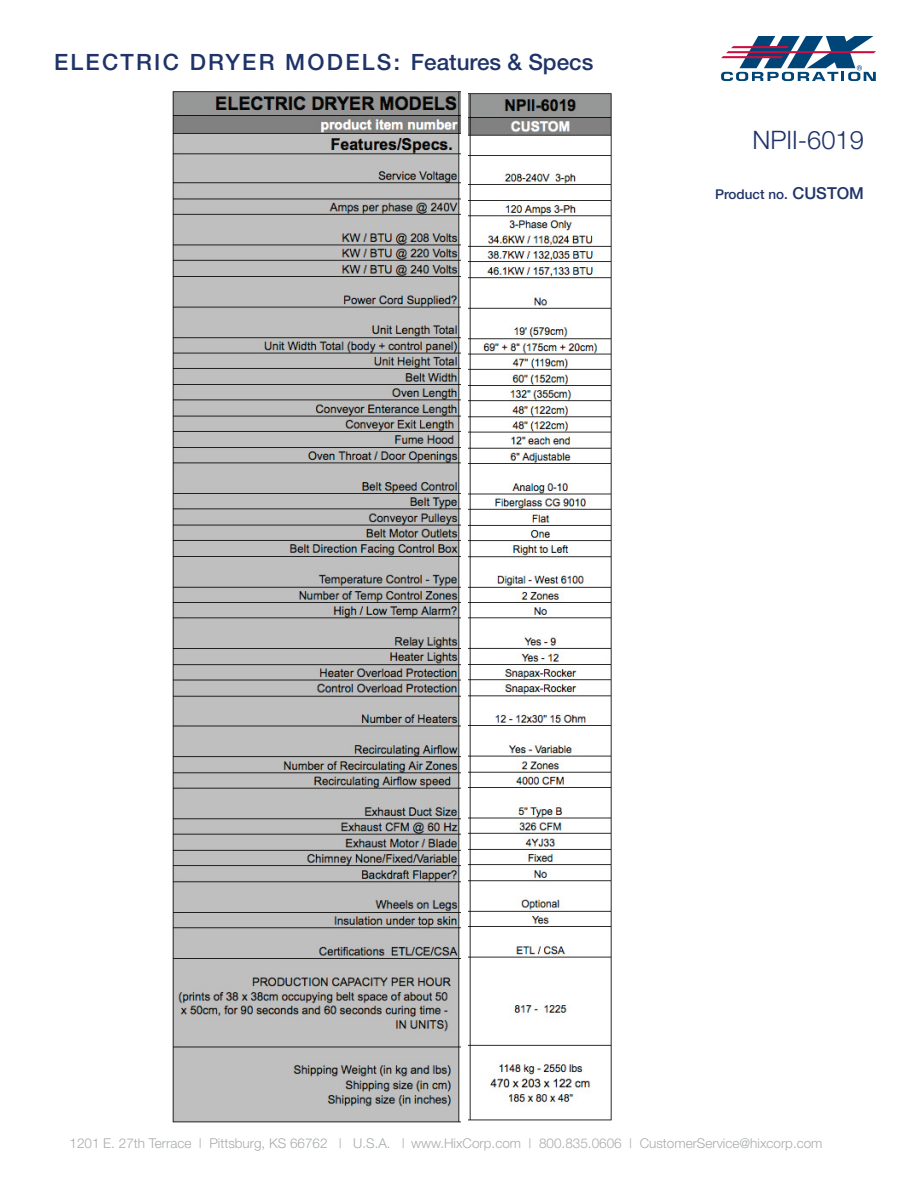
<style>
.page{position:relative;width:918px;height:1188px;background:#fff}
.page>*{position:absolute;margin:0;border:0;box-sizing:border-box;transform-origin:0 0}
.t1{font:300 25.5px "Helvetica Neue";color:#1f3369}
.t2{font:500 22.5px "Helvetica Neue LT Pro";letter-spacing:.1em;color:#1f3369}
.t3{font:300 13.5px "Helvetica Neue";color:#a8abac}
.t4{font:500 13.5px "Helvetica Neue";color:#1f3369}
.s1{font-size:16.5px}
</style>
<div class="page">
<img style="left:172px;top:91px;width:288px;height:1032px">
<svg style="left:721px;top:36px;width:155px;height:45px"></svg>
<img style="left:469px;top:93px;width:143px;height:1028px">
<h2 class="t2" style="left:54px;top:49px;width:541px">ELECTRIC DRYER MODELS: Features &amp; Specs</h2>
<h1 class="t1" style="left:753px;top:124px;width:113px">NPII-6019</h1>
<p class="t4" style="left:715px;top:187px;width:150px">Product no. <span class="s1">CUSTOM</span></p>
<p class="t3" style="left:70px;top:1135px;width:755px">1201 E. 27th Terrace | Pittsburg, KS 66762 | U.S.A. | www.HixCorp.com | 800.835.0606 | CustomerService@hixcorp.com</p>
</div>
